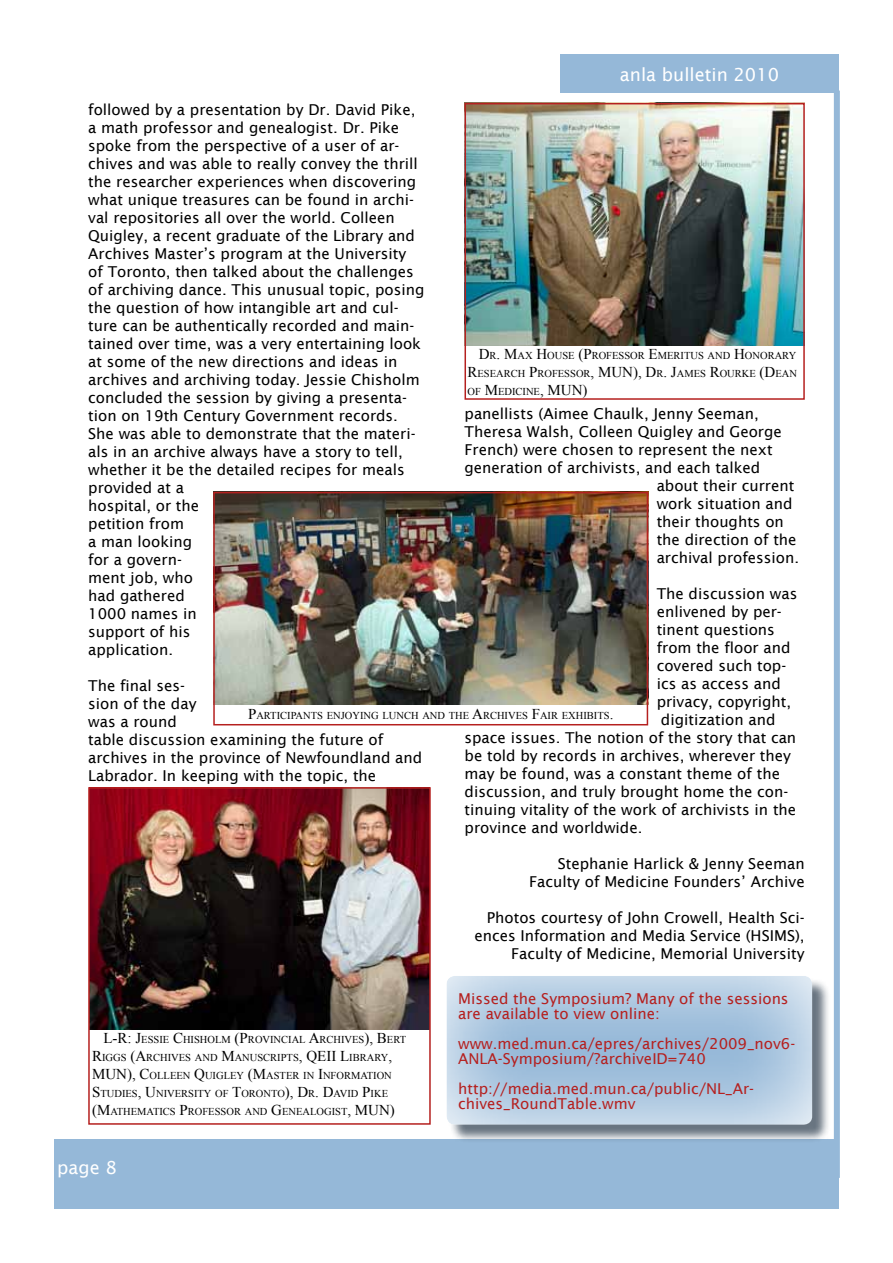
<style>
.page{position:relative;width:893px;height:1263px;background:#fff}
.page>*{position:absolute;margin:0;border:0;box-sizing:border-box;transform-origin:0 0}
.t1{font:18px "Lucida Sans";color:#fff}
.t2{font:15px/18px "Lucida Sans";color:#000}
.t3{font:15px/15px "Lucida Sans";color:#b5201f}
.t4{font:15px "Times New Roman";color:#000}
.t5{font:10.5px/18px "Times New Roman";color:#000}
.s1{font-size:15px}
</style>
<div class="page">
<div style="left:54px;top:1139px;width:785px;height:70px;background:#95b8d8"></div>
<div style="left:560px;top:54px;width:279px;height:39px;background:#95b8d8"></div>
<div style="left:834px;top:91px;width:6px;height:1087px;background:#95b8d8"></div>
<img style="left:216px;top:495px;width:429px;height:210px">
<img style="left:467px;top:106px;width:335px;height:240px">
<div style="left:449px;top:978px;width:382px;height:165px;background:#374757;opacity:.75"></div>
<svg style="left:446px;top:976px;width:368px;height:149px;background:#afc9e1"></svg>
<img style="left:91px;top:790px;width:337px;height:239px">
<div style="left:88px;top:787px;width:343px;height:338px;border:2px solid #b5201f"></div>
<div style="left:213px;top:492px;width:435px;height:233px;border:2px solid #b5201f"></div>
<div style="left:464px;top:103px;width:341px;height:297px;border:2px solid #b5201f"></div>
<p class="t1" style="left:620px;top:64px;width:161px">anla bulletin 2010</p>
<p class="t2" style="left:88px;top:100px;width:338px">followed by a presentation by Dr. David Pike, a math professor and genealogist. Dr. Pike spoke from the perspective of a user of ar&shy;chives and was able to really convey the thrill the researcher experiences when discovering what unique treasures can be found in archi&shy;val repositories all over the world. Colleen Quigley, a recent graduate of the Library and Archives Master’s program at the University of Toronto, then talked about the challenges of archiving dance. This unusual topic, posing the question of how intangible art and cul&shy;ture can be authentically recorded and main&shy;tained over time, was a very entertaining look at some of the new directions and ideas in archives and archiving today. Jessie Chisholm concluded the session by giving a presenta&shy;tion on 19th Century Government records.<br>She was able to demonstrate that the materi&shy;als in an archive always have a story to tell, whether it be the detailed recipes for meals provided at a<br>hospital, or the<br>petition from<br>a man looking<br>for a govern-<br>ment job, who<br>had gathered<br>1000 names in<br>support of his<br>application.</p>
<p class="t2" style="left:88px;top:676px;width:336px">The final ses-<br>sion of the day<br>was a round<br>table discussion examining the future of archives in the province of Newfoundland and<br>Labrador. In keeping with the topic, the</p>
<p class="t5" style="left:468px;top:346px;width:330px;text-indent:11px"><span class="s1">D</span>R<span class="s1">. M</span>AX <span class="s1">H</span>OUSE <span class="s1">(P</span>ROFESS OR <span class="s1">E</span>MERITUS AND <span class="s1">H</span>ONORARY<br><span class="s1">R</span>ESEARCH <span class="s1">P</span>ROFESS OR<span class="s1">, MUN</span></p>
<p class="t5" style="left:633px;top:364px;width:165px"><span class="s1">), D</span>R<span class="s1">. J</span>AMES <span class="s1">R</span>OURKE <span class="s1">(D</span>EAN</p>
<p class="t5" style="left:468px;top:382px;width:93px">OF <span class="s1">M</span>EDICINE<span class="s1">, MUN</span></p>
<p class="t4" style="left:582px;top:379px;width:6px">)</p>
<p class="t2" style="left:465px;top:404px;width:296px">panellists (Aimee Chaulk, Jenny Seeman,</p>
<p class="t2" style="left:465px;top:422px;width:319px">Theresa Walsh, Colleen Quigley and George</p>
<p class="t2" style="left:465px;top:440px;width:310px">French) were chosen to represent the next</p>
<p class="t2" style="left:465px;top:458px;width:297px">generation of archivists, and each talked</p>
<p class="t2" style="left:657px;top:476px;width:139px">about their current</p>
<p class="t2" style="left:657px;top:494px;width:137px">work situation and</p>
<p class="t2" style="left:657px;top:512px;width:129px">their thoughts on</p>
<p class="t2" style="left:657px;top:530px;width:141px">the direction of the</p>
<p class="t2" style="left:657px;top:548px;width:144px">archival profession.</p>
<p class="t2" style="left:657px;top:584px;width:142px">The discussion was</p>
<p class="t2" style="left:657px;top:602px;width:127px">enlivened by per-</p>
<p class="t2" style="left:657px;top:620px;width:120px">tinent questions</p>
<p class="t2" style="left:657px;top:638px;width:135px">from the floor and</p>
<p class="t2" style="left:657px;top:656px;width:131px">covered such top-</p>
<p class="t2" style="left:657px;top:674px;width:126px">ics as access and</p>
<p class="t2" style="left:657px;top:692px;width:136px">privacy, copyright,</p>
<p class="t2" style="left:661px;top:710px;width:116px">digitization and</p>
<p class="t2" style="left:465px;top:728px;width:333px">space issues. The notion of the story that can</p>
<p class="t2" style="left:465px;top:746px;width:328px">be told by records in archives, wherever they</p>
<p class="t2" style="left:465px;top:764px;width:317px">may be found, was a constant theme of the</p>
<p class="t2" style="left:465px;top:782px;width:325px">discussion, and truly brought home the con-</p>
<p class="t2" style="left:465px;top:800px;width:333px">tinuing vitality of the work of archivists in the</p>
<p class="t2" style="left:465px;top:818px;width:179px">province and worldwide.</p>
<p class="t2" style="left:529px;top:854px;width:277px;text-align:right">Stephanie Harlick &amp; Jenny Seeman<br>Faculty of Medicine Founders’ Archive</p>
<p class="t2" style="left:474px;top:908px;width:332px;text-align:right">Photos courtesy of John Crowell, Health Sci&shy;ences Information and Media Service (HSIMS),<br>Faculty of Medicine, Memorial University</p>
<p class="t5" style="left:248px;top:707px;width:367px"><span class="s1">P</span>ARTICIPANTS ENJOYING LUNCH AND THE <span class="s1">A</span>RCHIVES <span class="s1">F</span>AIR EXHIBITS<span class="s1">.</span></p>
<p class="t5" style="left:92px;top:1031px;width:315px;text-indent:11px"><span class="s1">L-R: J</span>ESSIE <span class="s1">C</span>HISHOLM <span class="s1">(P</span>ROVINCIAL <span class="s1">A</span>RCHIVES<span class="s1">), B</span>ERT<br><span class="s1">R</span>IGGS <span class="s1">(A</span>RCHIVES AND <span class="s1">M</span>ANUSCRIPTS<span class="s1">, QEII L</span>IBRARY<span class="s1">,</span></p>
<p class="t4" style="left:92px;top:1064px;width:13px">MUN</p>
<p class="t5" style="left:92px;top:1067px;width:301px;text-indent:35px"><span class="s1">), C</span>OLLEEN <span class="s1">Q</span>UIGLEY <span class="s1">(M</span>ASTER IN <span class="s1">I</span>NFORMATION<br><span class="s1">S</span>TUDIES<span class="s1">, U</span>NIVERSITY OF <span class="s1">T</span>ORONTO<span class="s1">), D</span>R<span class="s1">. D</span>AVID <span class="s1">P</span>IKE <span class="s1">(M</span>ATHEMATICS <span class="s1">P</span>ROFESS OR AND <span class="s1">G</span>ENEALOGIST<span class="s1">, MUN</span></p>
<p class="t4" style="left:390px;top:1100px;width:6px">)</p>
<p class="t1" style="left:57px;top:1157px;width:61px">page 8</p>
<p class="t3" style="left:458px;top:991px;width:332px">Missed the Symposium? Many of the sessions are available to view online:</p>
<p class="t3" style="left:458px;top:1036px;width:339px">www.med.mun.ca/epres/archives/2009_nov6-<br>ANLA-Symposium/?archiveID=740</p>
<p class="t3" style="left:458px;top:1081px;width:297px">http://media.med.mun.ca/public/NL_Ar&shy;chives_RoundTable.wmv</p>
</div>
